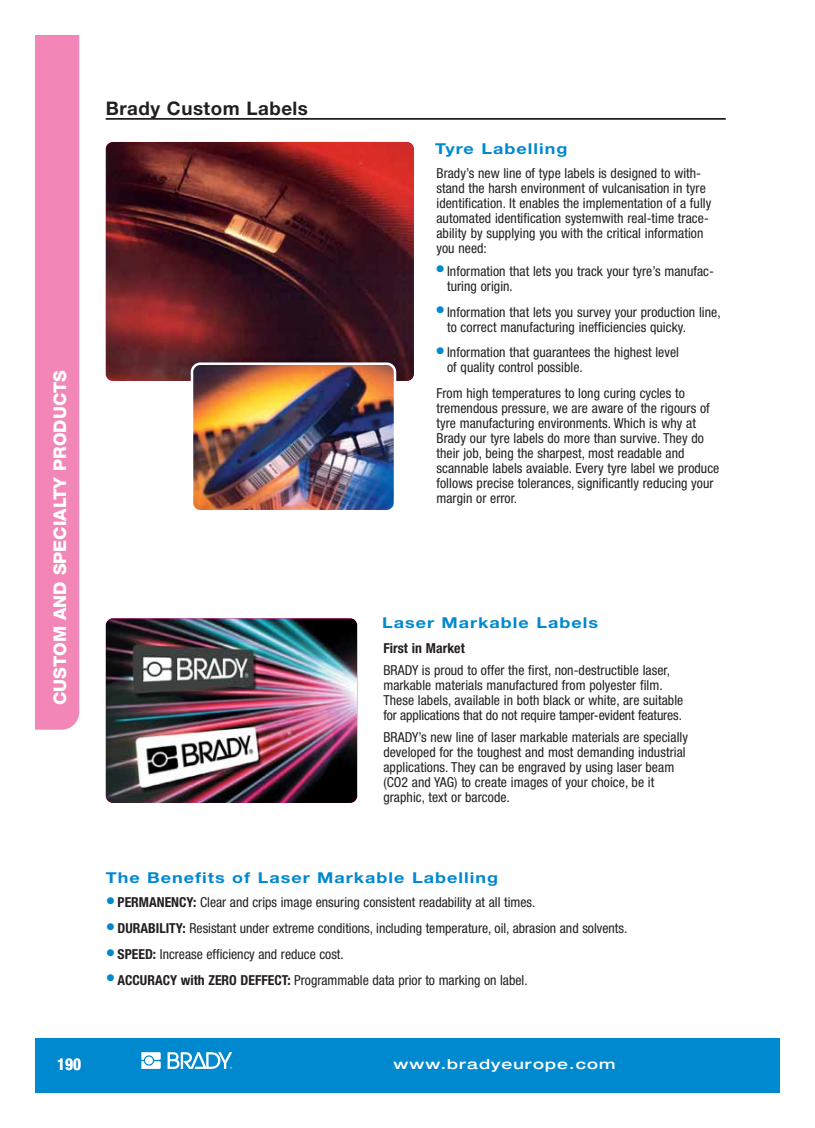
<style>
.page{position:relative;width:815px;height:1128px;background:#fff}
.page>*{position:absolute;margin:0;border:0;box-sizing:border-box;transform-origin:0 0}
.t1{font:700 18.75px "Helvetica Neue LT Std";letter-spacing:.03em;color:#231f20}
.t2{font:800 17.5px "Helvetica Neue LT Std";color:#fff}
.t3{font:700 condensed 16.25px "Helvetica Neue LT Std";color:#fff;scale:.95 1}
.t4{font:700 15px "Helvetica Neue LT Std";letter-spacing:.055em;color:#0089cf;scale:1.2 1}
.t5{font:condensed 13.75px/15px "Helvetica Neue LT Std";letter-spacing:.005em;color:#231f20}
.t6{font:500 expanded 13.75px "Helvetica Neue LT Std";letter-spacing:.075em;color:#fff;scale:1.1 1}
.t7{font:700 condensed 13.75px "Helvetica Neue LT Std";letter-spacing:.005em;color:#231f20}
.s1{font-weight:700}
</style>
<div class="page">
<div style="left:35px;top:35px;width:44px;height:694px;background:#f287b7"></div>
<div style="left:35px;top:1038px;width:745px;height:54px;background:#0089cf"></div>
<svg style="left:168px;top:1052px;width:64px;height:16px"></svg>
<svg style="left:141px;top:1052px;width:20px;height:16px"></svg>
<hr style="left:106px;top:118px;width:620px;height:2px;background:#231f20">
<img style="left:106px;top:142px;width:308px;height:239px;border-radius:7px">
<img style="left:191px;top:362px;width:205px;height:148px">
<img style="left:106px;top:618px;width:251px;height:185px;border-radius:7px">
<p class="t2" style="left:50px;top:705px;width:336px;rotate:-90deg">CUSTOM AND SPECIALTY PRODUCTS</p>
<h1 class="t1" style="left:106px;top:101px;width:204px">Brady Custom Labels</h1>
<p class="t4" style="left:435px;top:143px;width:112px">Tyre Labelling</p>
<p class="t5" style="left:436px;top:168px;width:276px">Brady’s new line of type labels is designed to with&shy;stand the harsh environment of vulcanisation in tyre identification. It enables the implementation of a fully automated identification systemwith real-time trace&shy;ability by supplying you with the critical information you need:</p>
<p class="t5" style="left:447px;top:265px;width:268px;text-indent:-11px"><sup>●</sup> Information that lets you track your tyre’s manufac&shy;turing origin.</p>
<p class="t5" style="left:447px;top:306px;width:275px;text-indent:-11px"><sup>●</sup> Information that lets you survey your production line, to correct manufacturing inefficiencies quicky.</p>
<p class="t5" style="left:447px;top:346px;width:233px;text-indent:-11px"><sup>●</sup> Information that guarantees the highest level of quality control possible.</p>
<p class="t5" style="left:436px;top:387px;width:284px">From high temperatures to long curing cycles to tremendous pressure, we are aware of the rigours of tyre manufacturing environments. Which is why at Brady our tyre labels do more than survive. They do their job, being the sharpest, most readable and scannable labels avaiable. Every tyre label we produce follows precise tolerances, significantly reducing your margin or error.</p>
<p class="t4" style="left:382px;top:617px;width:181px">Laser Markable Labels</p>
<p class="t7" style="left:383px;top:643px;width:83px">First in Market</p>
<p class="t5" style="left:383px;top:664px;width:302px">BRADY is proud to offer the first, non-destructible laser, markable materials manufactured from polyester film.<br>These labels, available in both black or white, are suitable for applications that do not require tamper-evident features.</p>
<p class="t5" style="left:383px;top:731px;width:306px">BRADY’s new line of laser markable materials are specially developed for the toughest and most demanding industrial applications. They can be engraved by using laser beam (CO2 and YAG) to create images of your choice, be it graphic, text or barcode.</p>
<p class="t4" style="left:106px;top:872px;width:328px">The Benefits of Laser Markable Labelling</p>
<p class="t5" style="left:107px;top:896px;width:430px"><sup>●</sup> <span class="s1">PERMANENCY:</span> Clear and crips image ensuring consistent readability at all times.</p>
<p class="t5" style="left:107px;top:922px;width:522px"><sup>●</sup> <span class="s1">DURABILITY:</span> Resistant under extreme conditions, including temperature, oil, abrasion and solvents.</p>
<p class="t5" style="left:107px;top:948px;width:238px"><sup>●</sup> <span class="s1">SPEED:</span> Increase efficiency and reduce cost.</p>
<p class="t5" style="left:107px;top:974px;width:422px"><sup>●</sup> <span class="s1">ACCURACY with ZERO DEFFECT:</span> Programmable data prior to marking on label.</p>
<p class="t3" style="left:57px;top:1058px;width:26px">190</p>
<p class="t6" style="left:394px;top:1056px;width:203px">www.bradyeurope.com</p>
</div>
